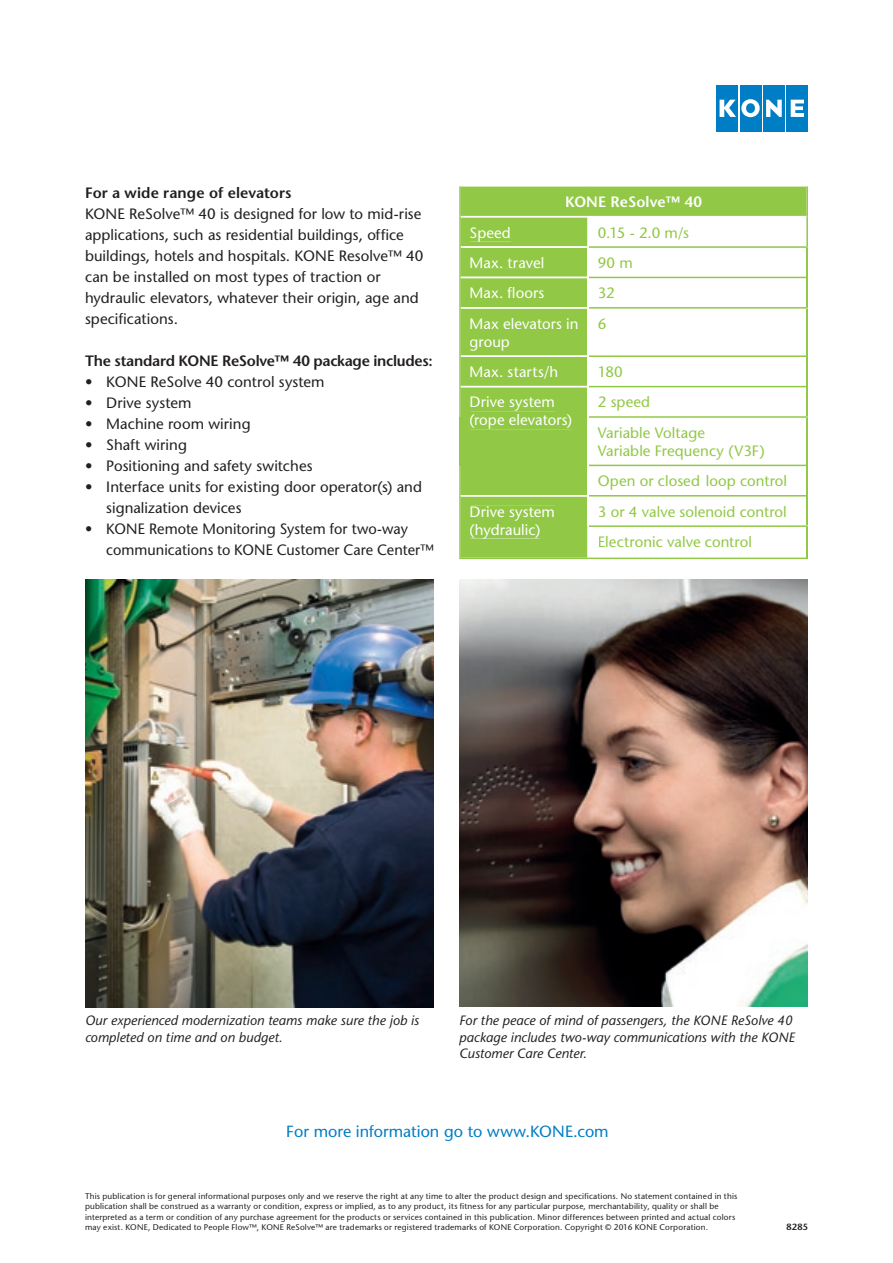
<style>
.page{position:relative;width:893px;height:1263px;background:#fff}
.page>*{position:absolute;margin:0;border:0;box-sizing:border-box;transform-origin:0 0}
.t1{font:16.2px "Stone Sans";color:#007ec5}
.t2{font:15px/21px "Stone Sans";letter-spacing:.005em;color:#231f20}
.t3{font:15px/30.5px "Stone Sans";letter-spacing:.005em;color:#91c846}
.t4{font:15px/18px "Stone Sans";letter-spacing:.005em;color:#fff}
.t5{font:600 15px "Stone Sans";letter-spacing:-.015em;color:#231f20}
.t6{font:600 15px "Stone Sans";letter-spacing:.01em;color:#231f20}
.t7{font:600 15px "Stone Sans";letter-spacing:.005em;color:#fff}
.t8{font:italic 13.5px/16.8px "Stone Sans";letter-spacing:.005em;color:#231f20}
.t9{font:600 9px "Stone Sans";color:#231f20}
.t10{font:8.25px/10.5px "Stone Sans";letter-spacing:.02em;color:#231f20}
</style>
<div class="page">
<svg style="left:459px;top:186px;width:349px;height:373px"></svg>
<div style="left:566px;top:196px;width:136px;height:11px;background:#91c846"></div>
<div style="left:470px;top:226px;width:41px;height:15px;background:#91c846"></div>
<div style="left:471px;top:257px;width:72px;height:11px;background:#91c846"></div>
<div style="left:471px;top:287px;width:73px;height:11px;background:#91c846"></div>
<div style="left:471px;top:318px;width:108px;height:11px;background:#91c846"></div>
<div style="left:470px;top:339px;width:39px;height:11px;background:#91c846"></div>
<div style="left:471px;top:366px;width:86px;height:13px;background:#91c846"></div>
<div style="left:471px;top:397px;width:84px;height:14px;background:#91c846"></div>
<div style="left:470px;top:414px;width:101px;height:15px;background:#91c846"></div>
<div style="left:471px;top:506px;width:84px;height:14px;background:#91c846"></div>
<div style="left:470px;top:524px;width:70px;height:14px;background:#91c846"></div>
<img style="left:459px;top:579px;width:349px;height:428px">
<img style="left:85px;top:579px;width:349px;height:429px">
<div style="left:716px;top:85px;width:22px;height:46px;background:#007ec5"></div>
<div style="left:763px;top:85px;width:21px;height:46px;background:#007ec5"></div>
<svg style="left:766px;top:100px;width:16px;height:17px"></svg>
<div style="left:740px;top:85px;width:21px;height:46px;background:#007ec5"></div>
<svg style="left:720px;top:99px;width:40px;height:18px"></svg>
<div style="left:787px;top:85px;width:21px;height:46px;background:#007ec5"></div>
<svg style="left:791px;top:100px;width:13px;height:17px"></svg>
<h2 class="t6" style="left:85px;top:183px;width:208px">For a wide range of elevators</h2>
<p class="t2" style="left:85px;top:203px;width:340px">KONE ReSolve™ 40 is designed for low to mid-rise applications, such as residential buildings, office buildings, hotels and hospitals. KONE Resolve™ 40 can be installed on most types of traction or hydraulic elevators, whatever their origin, age and specifications.</p>
<h2 class="t5" style="left:85px;top:351px;width:349px">The standard KONE ReSolve™ 40 package includes:</h2>
<h2 class="t2" style="left:85px;top:371px;width:241px">• KONE ReSolve 40 control system</h2>
<h2 class="t2" style="left:85px;top:392px;width:108px">• Drive system</h2>
<h2 class="t2" style="left:85px;top:413px;width:167px">• Machine room wiring</h2>
<h2 class="t2" style="left:85px;top:434px;width:103px">• Shaft wiring</h2>
<h2 class="t2" style="left:85px;top:455px;width:229px">• Positioning and safety switches</h2>
<h2 class="t2" style="left:106px;top:476px;width:317px;text-indent:-21px">• Interface units for existing door operator(s) and signalization devices</h2>
<h2 class="t2" style="left:106px;top:518px;width:329px;text-indent:-21px">• KONE Remote Monitoring System for two-way communications to KONE Customer Care Center™</h2>
<h2 class="t7" style="left:565px;top:193px;width:138px">KONE ReSolve™ 40</h2>
<h2 class="t4" style="left:470px;top:223px;width:43px">Speed</h2>
<h2 class="t3" style="left:598px;top:217px;width:93px">0.15 - 2.0 m/s</h2>
<h2 class="t4" style="left:470px;top:254px;width:76px">Max. travel</h2>
<h2 class="t3" style="left:598px;top:247px;width:37px">90 m</h2>
<h2 class="t4" style="left:470px;top:284px;width:76px">Max. floors</h2>
<h2 class="t3" style="left:598px;top:278px;width:18px">32</h2>
<h2 class="t4" style="left:470px;top:314px;width:111px">Max elevators in group</h2>
<h2 class="t3" style="left:598px;top:308px;width:10px">6</h2>
<h2 class="t4" style="left:470px;top:363px;width:90px">Max. starts/h</h2>
<h2 class="t3" style="left:598px;top:356px;width:27px">180</h2>
<h2 class="t4" style="left:470px;top:393px;width:104px">Drive system (rope elevators)</h2>
<h2 class="t3" style="left:598px;top:387px;width:109px">2 speed<br>Variable Voltage</h2>
<h2 class="t3" style="left:598px;top:435px;width:191px">Variable Frequency (V3F)<br>Open or closed loop control</h2>
<h2 class="t4" style="left:470px;top:502px;width:87px">Drive system (hydraulic)</h2>
<h2 class="t3" style="left:598px;top:496px;width:190px">3 or 4 valve solenoid control<br>Electronic valve control</h2>
<h3 class="t8" style="left:85px;top:1012px;width:335px">Our experienced modernization teams make sure the job is completed on time and on budget.</h3>
<h3 class="t8" style="left:459px;top:1012px;width:337px">For the peace of mind of passengers, the KONE ReSolve 40 package includes two-way communications with the KONE<br>Customer Care Center.</h3>
<h1 class="t1" style="left:286px;top:1122px;width:324px">For more information go to www.KONE.com</h1>
<p class="t10" style="left:85px;top:1190px;width:654px">This publication is for general informational purposes only and we reserve the right at any time to alter the product design and specifications. No statement contained in this publication shall be construed as a warranty or condition, express or implied, as to any product, its fitness for any particular purpose, merchantability, quality or shall be interpreted as a term or condition of any purchase agreement for the products or services contained in this publication. Minor differences between printed and actual colors may exist. KONE, Dedicated to People Flow™, KONE ReSolve™ are trademarks or registered trademarks of KONE Corporation. Copyright © 2016 KONE Corporation.</p>
<p class="t9" style="left:786px;top:1221px;width:23px">8285</p>
</div>
